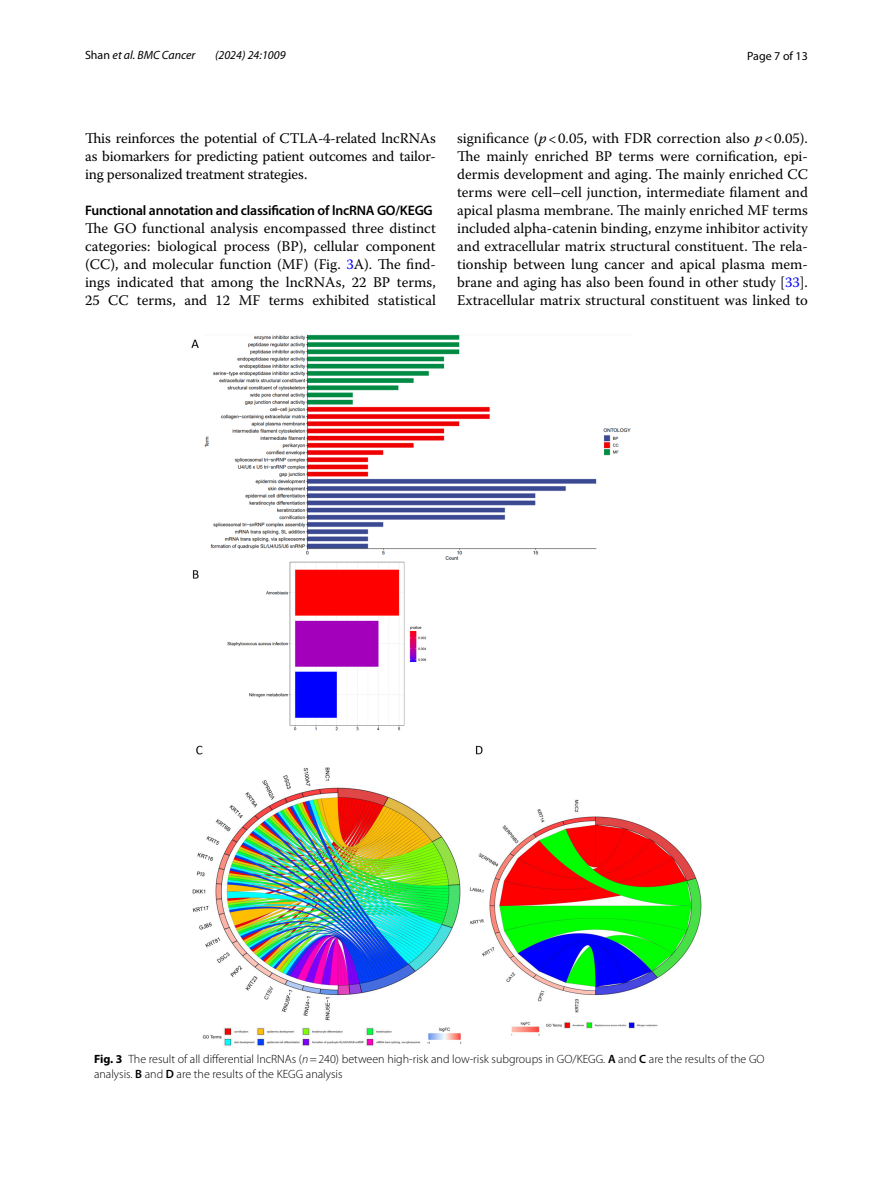
<style>
.page{position:relative;width:893px;height:1187px;background:#fff}
.page>*{position:absolute;margin:0;border:0;box-sizing:border-box;transform-origin:0 0}
.t1{font:14.7px/18px "Warnock Pro Regular 2";color:#000;text-align:justify}
.t2{font:600 13.8px "Myriad Pro";letter-spacing:-.015em;color:#000}
.t3{font:300 12px/15px "Myriad Pro";color:#000}
.t4{font:italic 12px "Myriad Pro";color:#000}
.t5{font:12px "Myriad Pro";color:#000}
.s1{font-style:normal}
.s2{color:#00f}
.s3{font-family:"Warnock Pro It 2"}
.s4{font-weight:700}
.s5{font-style:italic}
.s6{font-weight:600}
</style>
<div class="page">
<img style="left:191px;top:334px;width:511px;height:713px">
<p class="t4" style="left:85px;top:48px;width:112px"><span class="s1">Shan</span> et al. BMC Cancer</p>
<p class="t4" style="left:215px;top:48px;width:72px">(2024) 24:1009</p>
<p class="t5" style="left:747px;top:48px;width:62px">Page 7 of 13</p>
<p class="t1" style="left:85px;top:128px;width:352px">This reinforces the potential of CTLA-4-related lncRNAs as biomarkers for predicting patient outcomes and tailor&shy;ing personalized treatment strategies.</p>
<p class="t2" style="left:85px;top:201px;width:349px">Functional annotation and classification of lncRNA GO/KEGG</p>
<p class="t1" style="left:85px;top:218px;width:352px">The GO functional analysis encompassed three distinct categories: biological process (BP), cellular component (CC), and molecular function (MF) (Fig. <span class="s2">3</span>A). The find&shy;ings indicated that among the lncRNAs, 22 BP terms, 25 CC terms, and 12 MF terms exhibited statistical</p>
<p class="t1" style="left:457px;top:128px;width:352px">significance (<span class="s3">p</span>&lt;0.05, with FDR correction also <span class="s3">p</span>&lt;0.05).<br>The mainly enriched BP terms were cornification, epi&shy;dermis development and aging. The mainly enriched CC terms were cell–cell junction, intermediate filament and apical plasma membrane. The mainly enriched MF terms included alpha-catenin binding, enzyme inhibitor activity and extracellular matrix structural constituent. The rela&shy;tionship between lung cancer and apical plasma mem&shy;brane and aging has also been found in other study [<span class="s2">33</span>].<br>Extracellular matrix structural constituent was linked to</p>
<p class="t3" style="left:94px;top:1051px;width:672px"><span class="s4">Fig. 3</span> The result of all differential lncRNAs (<span class="s5">n</span>=240) between high-risk and low-risk subgroups in GO/KEGG. <span class="s6">A</span> and <span class="s6">C</span> are the results of the GO analysis. <span class="s6">B</span> and <span class="s6">D</span> are the results of the KEGG analysis</p>
</div>
